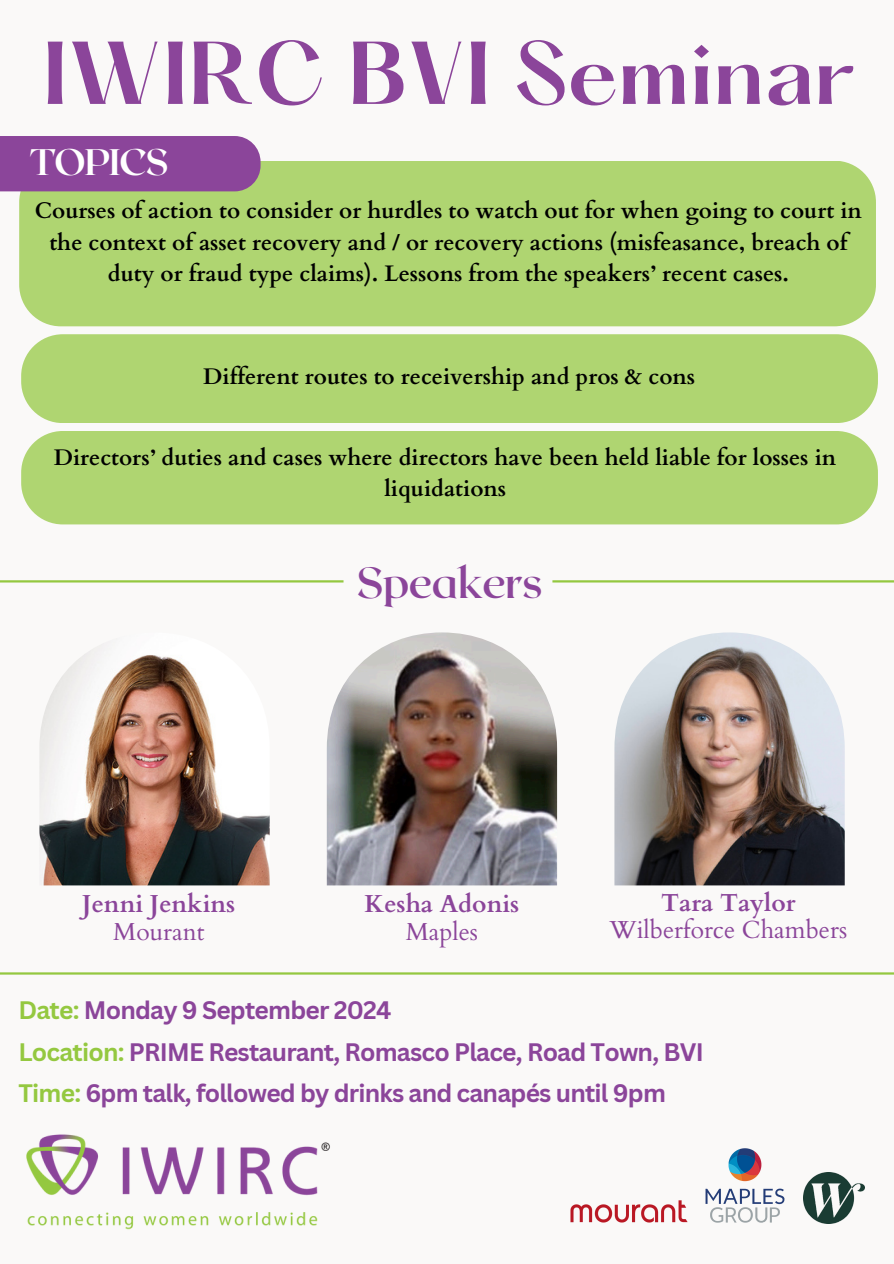
<style>
.page{position:relative;width:894px;height:1264px;background:#fff}
.page>*{position:absolute;margin:0;border:0;box-sizing:border-box;transform-origin:0 0}
.t1{font:600 77.85px "Hatton";color:#8b459a}
.t2{font:600 43.5px "Roxborough CF";letter-spacing:-.02em;color:#8b459a}
.t3{font:700 36.9px "Roxborough CF";letter-spacing:-.04em;color:#fff}
.t4{font:700 24.6px/41.7px "Canva Sans";letter-spacing:-.03em;color:#8b459a}
.t5{font:700 24.6px "Cardo";color:#8b459a}
.t6{font:24.6px "Cardo";color:#8b459a}
.t7{font:700 22.5px/31.5px "Cardo";color:#000;text-align:center}
.s1{color:#94c840}
</style>
<div class="page">
<div style="left:0;top:0;width:893px;height:1263px;background:#faf9f8"></div>
<img style="left:26px;top:1134px;width:304px;height:96px">
<img style="left:327px;top:632px;width:230px;height:253px">
<img style="left:614px;top:632px;width:230px;height:253px">
<img style="left:39px;top:649px;width:230px;height:236px">
<hr style="left:0;top:580px;width:343px;height:2px;background:#94c840">
<hr style="left:552px;top:580px;width:341px;height:2px;background:#94c840">
<hr style="left:0;top:972px;width:893px;height:2px;background:#94c840">
<div style="left:19px;top:161px;width:856px;height:165px;background:#afd571;border-radius:42px"></div>
<div style="left:0;top:136px;width:260px;height:55px;background:#8b459a"></div>
<div style="left:21px;top:334px;width:856px;height:89px;background:#afd571;border-radius:42px"></div>
<div style="left:21px;top:431px;width:856px;height:93px;background:#afd571;border-radius:42px"></div>
<img style="left:570px;top:1200px;width:117px;height:21px">
<img style="left:705px;top:1148px;width:79px;height:74px">
<img style="left:803px;top:1172px;width:60px;height:50px">
<p class="t1" style="left:42px;top:37px;width:813px">IWIRC BVI Seminar</p>
<p class="t3" style="left:30px;top:138px;width:140px">TOPICS</p>
<p class="t7" style="left:35px;top:196px;width:828px">Courses of action to consider or hurdles to watch out for when going to court in the context of asset recovery and / or recovery actions (misfeasance, breach of duty or fraud type claims). Lessons from the speakers’ recent cases.</p>
<p class="t7" style="left:203px;top:361px;width:493px">Different routes to receivership and pros &amp; cons</p>
<h2 class="t7" style="left:54px;top:442px;width:783px">Directors’ duties and cases where directors have been held liable for losses in liquidations</h2>
<p class="t5" style="left:82px;top:887px;width:154px">Jenni Jenkins</p>
<p class="t6" style="left:113px;top:915px;width:93px">Mourant</p>
<h4 class="t2" style="left:356px;top:554px;width:187px">Speakers</h4>
<p class="t5" style="left:364px;top:887px;width:156px">Kesha Adonis</p>
<p class="t6" style="left:405px;top:915px;width:74px">Maples</p>
<p class="t5" style="left:661px;top:886px;width:136px">Tara Taylor</p>
<h4 class="t6" style="left:609px;top:913px;width:239px">Wilberforce Chambers</h4>
<p class="t4" style="left:18px;top:988px;width:686px"><span class="s1">Date:</span> Monday 9 September 2024<br><span class="s1">Location:</span> PRIME Restaurant, Romasco Place, Road Town, BVI<br><span class="s1">Time:</span> 6pm talk, followed by drinks and canapés until 9pm</p>
</div>
